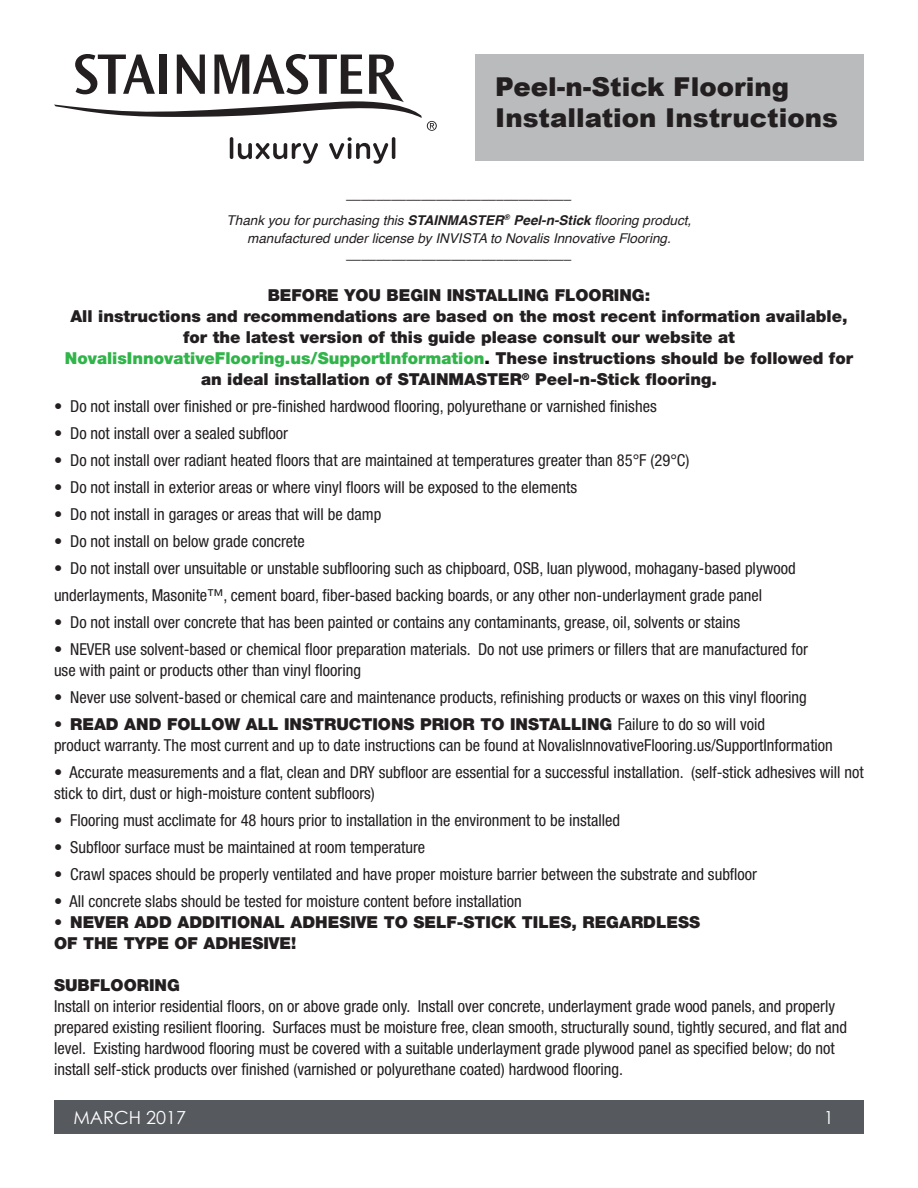
<style>
.page{position:relative;width:918px;height:1188px;background:#fff}
.page>*{position:absolute;margin:0;border:0;box-sizing:border-box;transform-origin:0 0}
.t1{font:900 25.95px/31.2px "Arial";color:#231f20}
.t2{font:18px "Century Gothic";color:#fff}
.t3{font:condensed 16.5px/21px "Helvetica Neue";color:#231f20}
.t4{font:900 16.5px/21px "Helvetica Neue";color:#231f20;text-align:center}
.t5{font:italic 13.5px/25.5px "Helvetica";color:#231f20;text-align:center}
.s1{font-weight:700}
.s2{color:#31b44a}
.s3{color:#040503}
.s4{font-weight:900;font-stretch:normal}
.s5{font-weight:400;font-stretch:condensed}
</style>
<div class="page">
<div style="left:475px;top:54px;width:389px;height:107px;background:#b9bbbc"></div>
<div style="left:54px;top:1101px;width:810px;height:33px;background:#56595e"></div>
<hr style="left:230px;top:137px;width:3px;height:22px;background:#231f20;border-radius:2px">
<svg style="left:238px;top:143px;width:80px;height:21px"></svg>
<svg style="left:329px;top:137px;width:59px;height:27px"></svg>
<hr style="left:392px;top:137px;width:3px;height:22px;background:#231f20;border-radius:2px">
<svg style="left:54px;top:54px;width:383px;height:77px"></svg>
<h1 class="t1" style="left:495px;top:71px;width:344px">Peel-n-Stick Flooring<br>Installation Instructions</h1>
<p class="t5" style="left:227px;top:182px;width:466px">______________________________<br>Thank you for purchasing this <span class="s1">STAINMASTER</span><sup>®</sup> <span class="s1">Peel-n-Stick</span> flooring product,</p>
<p class="t5" style="left:247px;top:230px;width:425px;line-height:16.5px">manufactured under license by INVISTA to Novalis Innovative Flooring. ______________________________</p>
<p class="t4" style="left:65px;top:285px;width:790px">BEFORE YOU BEGIN INSTALLING FLOORING:<br>All instructions and recommendations are based on the most recent information available, for the latest version of this guide please consult our website at <span class="s2">NovalisInnovativeFlooring.us/SupportInformation</span><span class="s3">.</span> These instructions should be followed for an ideal installation of STAINMASTER<sup>®</sup> Peel-n-Stick flooring.</p>
<p class="t3" style="left:54px;top:396px;width:604px">• Do not install over finished or pre-finished hardwood flooring, polyurethane or varnished finishes</p>
<p class="t3" style="left:54px;top:423px;width:236px">• Do not install over a sealed subfloor</p>
<p class="t3" style="left:54px;top:450px;width:637px">• Do not install over radiant heated floors that are maintained at temperatures greater than 85°F (29°C)</p>
<p class="t3" style="left:54px;top:477px;width:525px">• Do not install in exterior areas or where vinyl floors will be exposed to the elements</p>
<p class="t3" style="left:54px;top:504px;width:329px">• Do not install in garages or areas that will be damp</p>
<p class="t3" style="left:54px;top:531px;width:252px">• Do not install on below grade concrete</p>
<p class="t3" style="left:54px;top:555px;width:743px;line-height:27px">• Do not install over unsuitable or unstable subflooring such as chipboard, OSB, luan plywood, mohagany-based plywood underlayments, Masonite™, cement board, fiber-based backing boards, or any other non-underlayment grade panel</p>
<p class="t3" style="left:54px;top:612px;width:688px">• Do not install over concrete that has been painted or contains any contaminants, grease, oil, solvents or stains</p>
<p class="t3" style="left:54px;top:639px;width:755px">• NEVER use solvent-based or chemical floor preparation materials. Do not use primers or fillers that are manufactured for use with paint or products other than vinyl flooring</p>
<p class="t3" style="left:54px;top:687px;width:754px">• Never use solvent-based or chemical care and maintenance products, refinishing products or waxes on this vinyl flooring</p>
<p class="t3" style="left:54px;top:714px;width:780px">• <span class="s4">READ AND FOLLOW ALL INSTRUCTIONS PRIOR TO INSTALLING</span> Failure to do so will void<br>product warranty. The most current and up to date instructions can be found at NovalisInnovativeFlooring.us/SupportInformation</p>
<p class="t3" style="left:54px;top:762px;width:811px">• Accurate measurements and a flat, clean and DRY subfloor are essential for a successful installation. (self-stick adhesives will not stick to dirt, dust or high-moisture content subfloors)</p>
<p class="t3" style="left:54px;top:810px;width:568px">• Flooring must acclimate for 48 hours prior to installation in the environment to be installed</p>
<p class="t3" style="left:54px;top:837px;width:373px">• Subfloor surface must be maintained at room temperature</p>
<p class="t3" style="left:54px;top:864px;width:705px">• Crawl spaces should be properly ventilated and have proper moisture barrier between the substrate and subfloor</p>
<p class="t3" style="left:54px;top:891px;width:469px">• All concrete slabs should be tested for moisture content before installation</p>
<p class="t4" style="left:54px;top:912px;width:648px;text-align:left"><span class="s5">•</span> NEVER ADD ADDITIONAL ADHESIVE TO SELF-STICK TILES, REGARDLESS<br>OF THE TYPE OF ADHESIVE!</p>
<p class="t4" style="left:54px;top:975px;width:127px">SUBFLOORING</p>
<p class="t3" style="left:54px;top:996px;width:795px">Install on interior residential floors, on or above grade only. Install over concrete, underlayment grade wood panels, and properly prepared existing resilient flooring. Surfaces must be moisture free, clean smooth, structurally sound, tightly secured, and flat and level. Existing hardwood flooring must be covered with a suitable underlayment grade plywood panel as specified below; do not install self-stick products over finished (varnished or polyurethane coated) hardwood flooring.</p>
<p class="t2" style="left:73px;top:1106px;width:114px">MARCH 2017</p>
<p class="t2" style="left:824px;top:1106px;width:11px">1</p>
</div>
